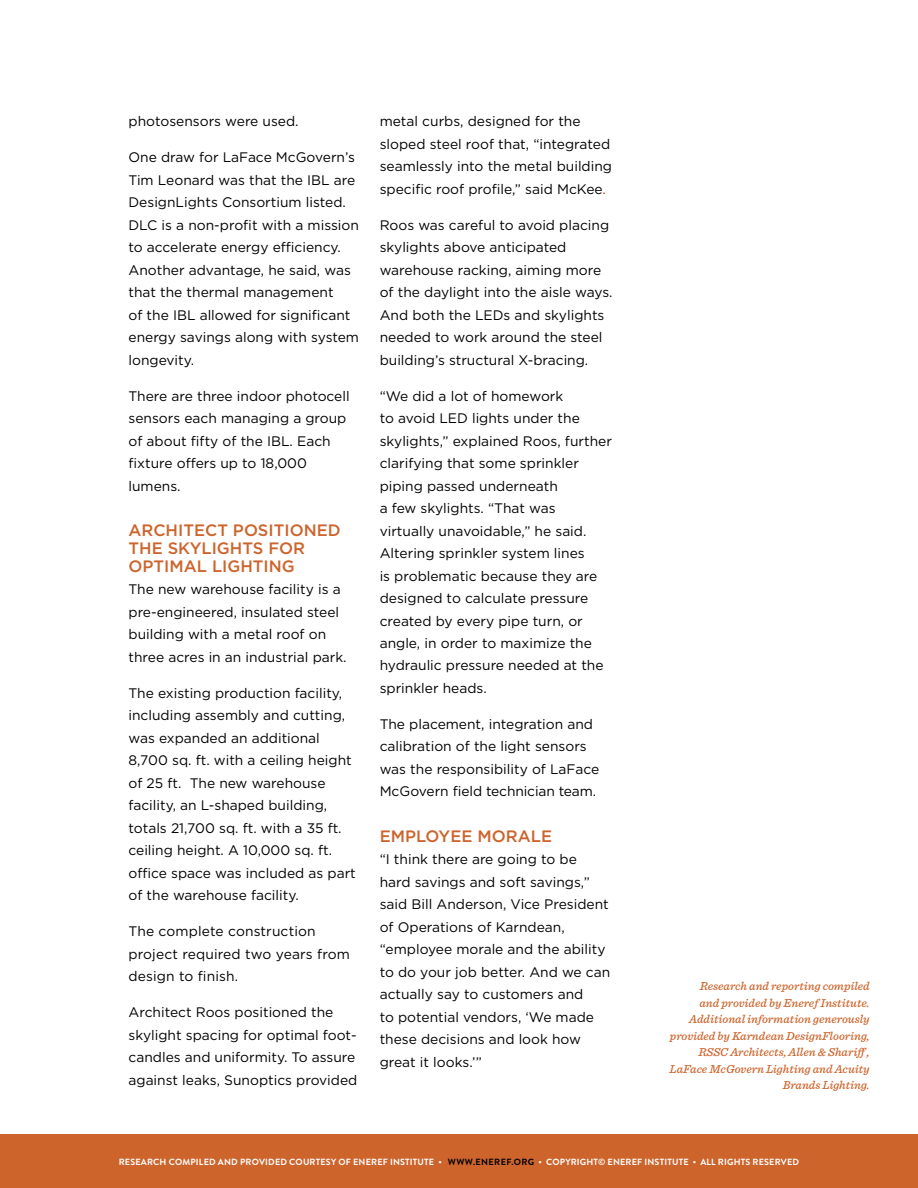
<style>
.page{position:relative;width:918px;height:1188px;background:#fff}
.page>*{position:absolute;margin:0;border:0;box-sizing:border-box;transform-origin:0 0}
.t1{font:500 16.5px/18px "Gotham HTF";color:#cc642c}
.t2{font:13.8px/22.5px "Gotham HTF";color:#000}
.t3{font:italic 500 12px/16.5px "Sentinel";color:#cc642c;text-align:right}
.t4{font:700 9px "Brandon Grotesque";letter-spacing:.02em;color:#fff}
.s1{color:#df1e26}
.s2{color:#000}
</style>
<div class="page">
<div style="left:0;top:1134px;width:918px;height:54px;background:#cc642c"></div>
<p class="t2" style="left:129px;top:110px;width:172px">photosensors were used.</p>
<p class="t2" style="left:129px;top:146px;width:232px">One draw for LaFace McGovern’s<br>Tim Leonard was that the IBL are<br>DesignLights Consortium listed.<br>DLC is a non-profit with a mission to accelerate energy efficiency.<br>Another advantage, he said, was that the thermal management<br>of the IBL allowed for significant energy savings along with system longevity.</p>
<p class="t2" style="left:129px;top:384px;width:223px">There are three indoor photocell sensors each managing a group of about fifty of the IBL. Each fixture offers up to 18,000 lumens.</p>
<p class="t1" style="left:129px;top:521px;width:214px">ARCHITECT POSITIONED<br>THE SKYLIGHTS FOR<br>OPTIMAL LIGHTING</p>
<p class="t2" style="left:129px;top:578px;width:220px">The new warehouse facility is a pre-engineered, insulated steel building with a metal roof on three acres in an industrial park.</p>
<p class="t2" style="left:129px;top:681px;width:229px">The existing production facility, including assembly and cutting, was expanded an additional<br>8,700 sq. ft. with a ceiling height of 25 ft. The new warehouse facility, an L-shaped building, totals 21,700 sq. ft. with a 35 ft. ceiling height. A 10,000 sq. ft. office space was included as part of the warehouse facility.</p>
<p class="t2" style="left:129px;top:920px;width:223px">The complete construction project required two years from design to finish.</p>
<p class="t2" style="left:129px;top:1001px;width:230px">Architect Roos positioned the skylight spacing for optimal foot&shy;candles and uniformity. To assure against leaks, Sunoptics provided</p>
<p class="t2" style="left:380px;top:110px;width:234px">metal curbs, designed for the sloped steel roof that, “integrated seamlessly into the metal building specific roof profile,” said McKee<span class="s1">.</span></p>
<p class="t2" style="left:380px;top:213px;width:234px">Roos was careful to avoid placing skylights above anticipated warehouse racking, aiming more of the daylight into the aisle ways.<br>And both the LEDs and skylights needed to work around the steel building’s structural X-bracing.</p>
<p class="t2" style="left:380px;top:384px;width:234px">“We did a lot of homework<br>to avoid LED lights under the skylights,” explained Roos, further clarifying that some sprinkler piping passed underneath<br>a few skylights. “That was virtually unavoidable,” he said.<br>Altering sprinkler system lines<br>is problematic because they are designed to calculate pressure created by every pipe turn, or angle, in order to maximize the hydraulic pressure needed at the sprinkler heads.</p>
<p class="t2" style="left:380px;top:713px;width:221px">The placement, integration and calibration of the light sensors was the responsibility of LaFace<br>McGovern field technician team.</p>
<p class="t1" style="left:380px;top:827px;width:174px">EMPLOYEE MORALE</p>
<p class="t2" style="left:380px;top:848px;width:232px">“I think there are going to be hard savings and soft savings,” said Bill Anderson, Vice President of Operations of Karndean, “employee morale and the ability to do your job better. And we can actually say to customers and<br>to potential vendors, ‘We made these decisions and look how great it looks.’”</p>
<p class="t3" style="left:670px;top:977px;width:202px">Research and reporting compiled<br>and provided by Eneref Institute.<br>Additional information generously provided by Karndean DesignFlooring, RSSC Architects, Allen &amp; Shariff , LaFace McGovern Lighting and Acuity Brands Lighting.</p>
<p class="t4" style="left:119px;top:1156px;width:682px">RESEARCH COMPILED AND PROVIDED COURTESY OF ENEREF INSTITUTE • <span class="s2">WWW.ENEREF.ORG</span> • COPYRIGHT© ENEREF INSTITUTE • ALL RIGHTS RESERVED</p>
</div>
